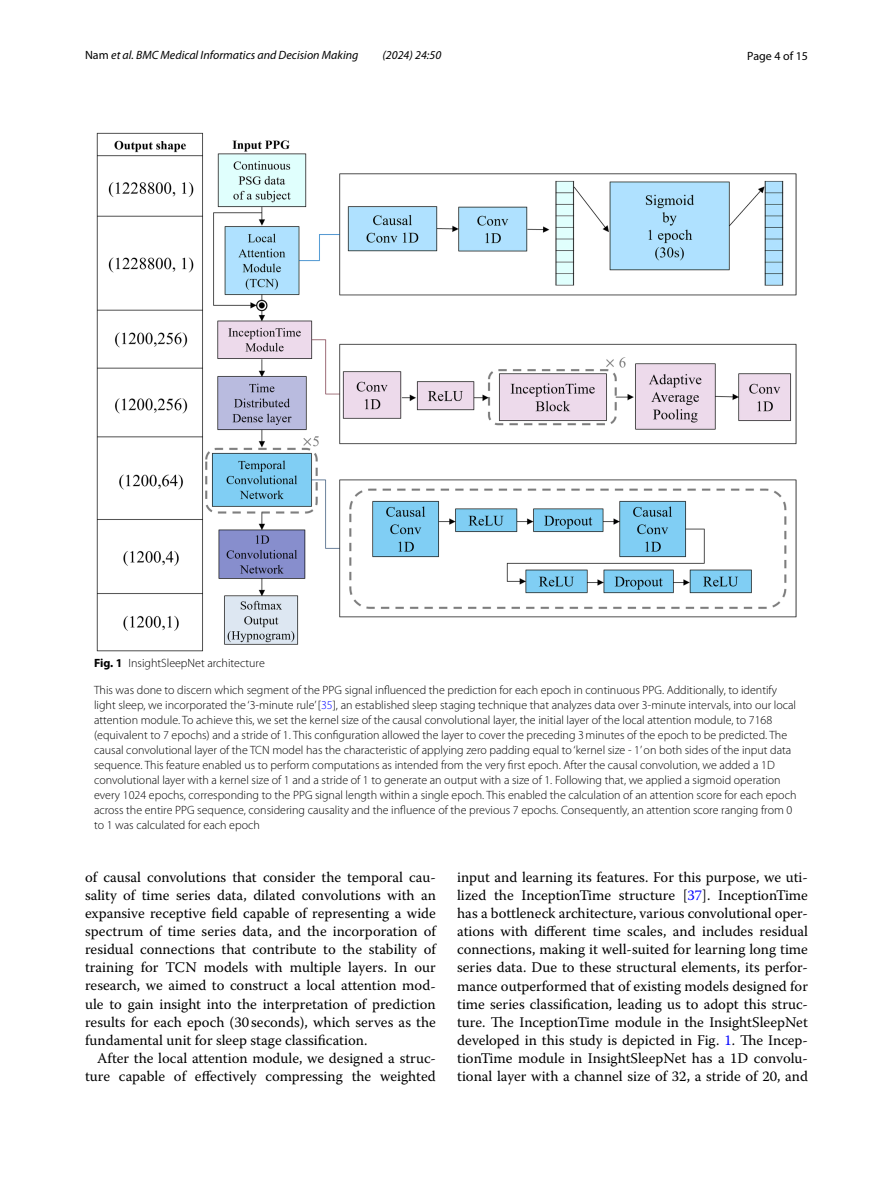
<style>
.page{position:relative;width:893px;height:1187px;background:#fff}
.page>*{position:absolute;margin:0;border:0;box-sizing:border-box;transform-origin:0 0}
.t1{font:14.7px/18px "Warnock Pro";color:#000;text-align:justify}
.t2{font:300 12px/15px "Myriad Pro";color:#000}
.t3{font:italic 12px "Myriad Pro";color:#000}
.t4{font:12px "Myriad Pro";color:#000}
.s1{font-style:normal}
.s2{font-weight:700}
.s3{color:#00f}
</style>
<div class="page">
<img style="left:96px;top:133px;width:701px;height:518px">
<p class="t3" style="left:85px;top:48px;width:275px"><span class="s1">Nam</span> et al. BMC Medical Informatics and Decision Making</p>
<p class="t3" style="left:382px;top:48px;width:60px">(2024) 24:50</p>
<p class="t4" style="left:747px;top:48px;width:62px">Page 4 of 15</p>
<p class="t2" style="left:94px;top:655px;width:172px"><span class="s2">Fig. 1</span> InsightSleepNet architecture</p>
<p class="t2" style="left:94px;top:682px;width:704px">This was done to discern which segment of the PPG signal influenced the prediction for each epoch in continuous PPG. Additionally, to identify light sleep, we incorporated the ‘3-minute rule’ [<span class="s3">35</span>], an established sleep staging technique that analyzes data over 3-minute intervals, into our local attention module. To achieve this, we set the kernel size of the causal convolutional layer, the initial layer of the local attention module, to 7168 (equivalent to 7 epochs) and a stride of 1. This configuration allowed the layer to cover the preceding 3minutes of the epoch to be predicted. The causal convolutional layer of the TCN model has the characteristic of applying zero padding equal to‘kernel size - 1’ on both sides of the input data sequence. This feature enabled us to perform computations as intended from the very first epoch. After the causal convolution, we added a 1D convolutional layer with a kernel size of 1 and a stride of 1 to generate an output with a size of 1. Following that, we applied a sigmoid operation every 1024 epochs, corresponding to the PPG signal length within a single epoch. This enabled the calculation of an attention score for each epoch across the entire PPG sequence, considering causality and the influence of the previous 7 epochs. Consequently, an attention score ranging from 0 to 1 was calculated for each epoch</p>
<p class="t1" style="left:85px;top:868px;width:352px">of causal convolutions that consider the temporal cau&shy;sality of time series data, dilated convolutions with an expansive receptive field capable of representing a wide spectrum of time series data, and the incorporation of residual connections that contribute to the stability of training for TCN models with multiple layers. In our research, we aimed to construct a local attention mod&shy;ule to gain insight into the interpretation of prediction results for each epoch (30seconds), which serves as the fundamental unit for sleep stage classification.</p>
<p class="t1" style="left:85px;top:1048px;width:352px;text-align:right">After the local attention module, we designed a struc&shy;ture capable of effectively compressing the weighted</p>
<p class="t1" style="left:457px;top:868px;width:352px">input and learning its features. For this purpose, we uti&shy;lized the InceptionTime structure [<span class="s3">37</span>]. InceptionTime has a bottleneck architecture, various convolutional oper&shy;ations with different time scales, and includes residual connections, making it well-suited for learning long time series data. Due to these structural elements, its perfor&shy;mance outperformed that of existing models designed for time series classification, leading us to adopt this struc&shy;ture. The InceptionTime module in the InsightSleepNet developed in this study is depicted in Fig. <span class="s3">1</span>. The Incep&shy;tionTime module in InsightSleepNet has a 1D convolu&shy;tional layer with a channel size of 32, a stride of 20, and</p>
</div>
